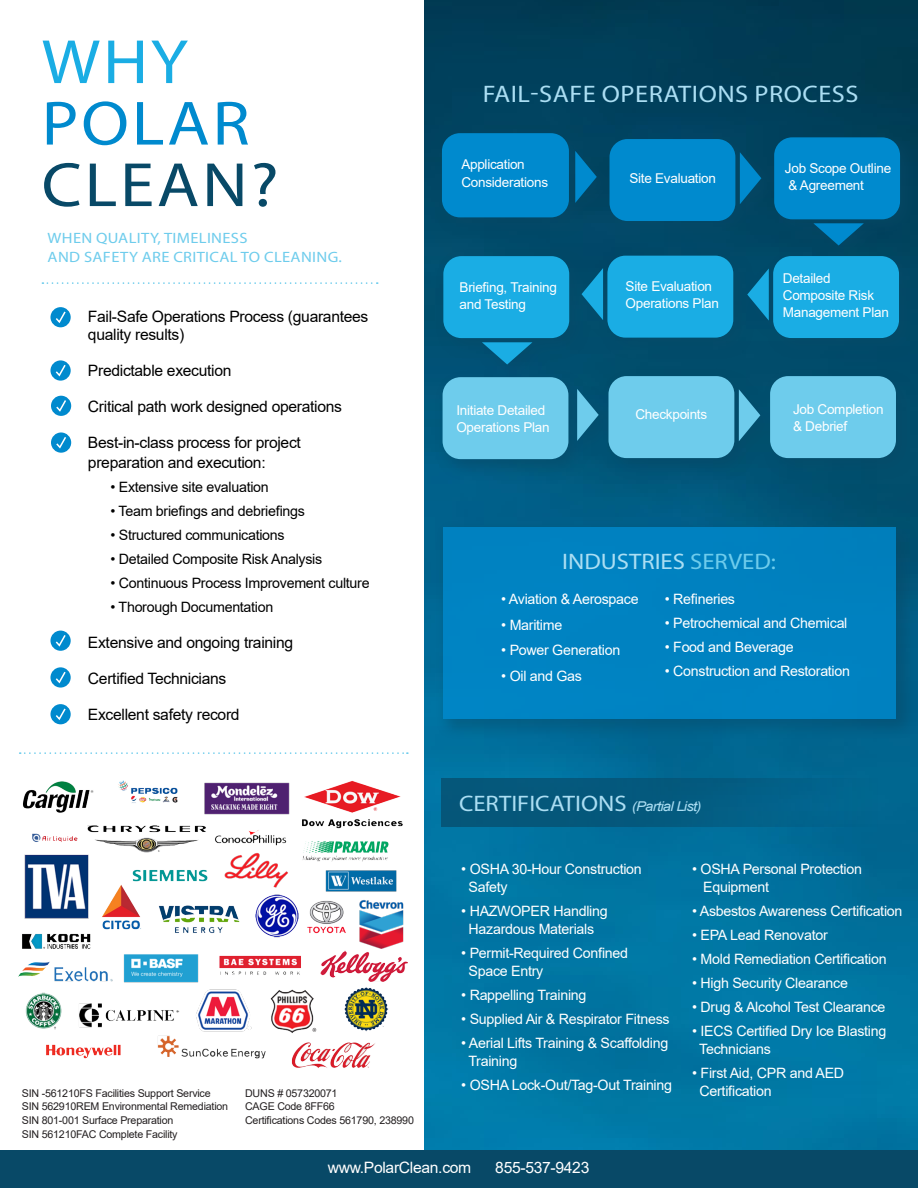
<style>
.page{position:relative;width:918px;height:1188px;background:#fff}
.page>*{position:absolute;margin:0;border:0;box-sizing:border-box;transform-origin:0 0}
.t1{font:63px/61.5px "Myriad Pro";letter-spacing:.04em;color:#008ace;scale:1.1 1}
.t2{font:63px "Myriad Pro";letter-spacing:.04em;color:#084967;scale:1.1 1}
.t3{font:24px "Myriad Pro";letter-spacing:.02em;color:#abdef3;scale:1.1 1}
.t4{font:22.5px "Myriad Pro";color:#abdef3;scale:1.1 1}
.t5{font:15.6px "Arial";letter-spacing:-.02em;color:#000}
.t6{font:15.6px "Arial";letter-spacing:-.02em;color:#fff}
.t7{font:15px "Myriad Pro";letter-spacing:.02em;color:#6eccec;scale:1.1 1}
.t8{font:14.25px/18px "Arial";letter-spacing:-.02em;color:#fff}
.t9{font:14.25px "Arial";letter-spacing:-.02em;color:#000}
.t10{font:13.5px/17.1px "Arial";letter-spacing:-.02em;color:#fff}
.t11{font:10.65px "Arial";letter-spacing:-.02em;color:#231f20}
.s1{color:#1aade4}
.s2{color:#6eccec}
.s3{font-family:"Arial";font-style:italic;font-size:13.5px}
</style>
<div class="page">
<img style="left:424px;top:0;width:494px;height:1150px">
<img style="left:19px;top:780px;width:389px;height:288px">
<div style="left:0;top:1150px;width:918px;height:38px;background:#084967"></div>
<div style="left:435px;top:519px;width:483px;height:221px;background:#084967;opacity:.6"></div>
<div style="left:443px;top:527px;width:453px;height:192px;background:#0082c1"></div>
<svg style="left:50px;top:307px;width:21px;height:20px"></svg>
<svg style="left:54px;top:310px;width:13px;height:14px"></svg>
<svg style="left:50px;top:360px;width:21px;height:21px"></svg>
<svg style="left:54px;top:363px;width:13px;height:15px"></svg>
<svg style="left:50px;top:631px;width:21px;height:20px"></svg>
<svg style="left:54px;top:633px;width:13px;height:15px"></svg>
<svg style="left:50px;top:667px;width:21px;height:21px"></svg>
<svg style="left:54px;top:670px;width:13px;height:15px"></svg>
<svg style="left:50px;top:704px;width:21px;height:20px"></svg>
<svg style="left:54px;top:707px;width:13px;height:14px"></svg>
<div style="left:51px;top:396px;width:20px;height:20px;background:#008ace;border-radius:50%"></div>
<svg style="left:56px;top:398px;width:12px;height:14px"></svg>
<svg style="left:51px;top:432px;width:20px;height:21px"></svg>
<svg style="left:55px;top:435px;width:13px;height:15px"></svg>
<svg style="left:42px;top:282px;width:336px;height:2px"></svg>
<div style="left:433px;top:125px;width:485px;height:356px;background:#084967;opacity:.6"></div>
<div style="left:610px;top:139px;width:125px;height:82px;background:#008ace;border-radius:18px"></div>
<svg style="left:740px;top:152px;width:21px;height:52px"></svg>
<div style="left:774px;top:137px;width:126px;height:82px;background:#008ace;border-radius:18px"></div>
<svg style="left:813px;top:223px;width:51px;height:23px"></svg>
<div style="left:443px;top:256px;width:126px;height:82px;background:#1aade4;border-radius:18px"></div>
<div style="left:607px;top:256px;width:126px;height:82px;background:#1aade4;border-radius:18px"></div>
<svg style="left:582px;top:268px;width:21px;height:52px"></svg>
<div style="left:608px;top:376px;width:126px;height:82px;background:#6eccec;border-radius:18px"></div>
<svg style="left:739px;top:389px;width:21px;height:52px"></svg>
<div style="left:770px;top:376px;width:126px;height:82px;background:#6eccec;border-radius:18px"></div>
<div style="left:443px;top:377px;width:125px;height:82px;background:#6eccec;border-radius:18px"></div>
<svg style="left:577px;top:389px;width:22px;height:52px"></svg>
<div style="left:442px;top:133px;width:127px;height:84px;background:#008ace;border-radius:18px"></div>
<svg style="left:575px;top:151px;width:22px;height:52px"></svg>
<div style="left:773px;top:256px;width:126px;height:82px;background:#1aade4;border-radius:18px"></div>
<svg style="left:747px;top:268px;width:22px;height:53px"></svg>
<svg style="left:482px;top:342px;width:50px;height:23px"></svg>
<div style="left:442px;top:778px;width:436px;height:48px;background:linear-gradient(to right,#065375,#01658e)"></div>
<svg style="left:20px;top:752px;width:388px;height:2px"></svg>
<p class="t1" style="left:42px;top:30px;width:191px"><span class="s1">WHY<br></span>POLAR</p>
<p class="t2" style="left:42px;top:146px;width:217px">CLEAN?</p>
<p class="t7" style="left:48px;top:228px;width:183px">WHEN QUALITY, TIMELINESS</p>
<p class="t7" style="left:48px;top:248px;width:269px">AND SAFETY ARE CRITICAL TO CLEANING.</p>
<p class="t5" style="left:88px;top:306px;width:282px">Fail-Safe Operations Process (guarantees</p>
<p class="t5" style="left:88px;top:324px;width:98px">quality results)</p>
<p class="t5" style="left:88px;top:360px;width:145px">Predictable execution</p>
<p class="t5" style="left:88px;top:396px;width:256px">Critical path work designed operations</p>
<p class="t5" style="left:88px;top:432px;width:214px">Best-in-class process for project</p>
<p class="t5" style="left:88px;top:451px;width:179px">preparation and execution:</p>
<p class="t9" style="left:110px;top:477px;width:160px">• Extensive site evaluation</p>
<p class="t9" style="left:110px;top:501px;width:196px">• Team briefings and debriefings</p>
<p class="t9" style="left:110px;top:525px;width:176px">• Structured communications</p>
<p class="t9" style="left:110px;top:549px;width:213px">• Detailed Composite Risk Analysis</p>
<p class="t9" style="left:110px;top:573px;width:261px">• Continuous Process Improvement culture</p>
<p class="t9" style="left:110px;top:597px;width:164px">• Thorough Documentation</p>
<p class="t5" style="left:88px;top:631px;width:207px">Extensive and ongoing training</p>
<p class="t5" style="left:88px;top:667px;width:140px">Certified Technicians</p>
<p class="t5" style="left:88px;top:703px;width:153px">Excellent safety record</p>
<p class="t3" style="left:483px;top:79px;width:343px">FAIL-SAFE OPERATIONS PROCESS</p>
<p class="t10" style="left:461px;top:156px;width:65px">Application</p>
<p class="t10" style="left:461px;top:173px;width:88px">Considerations</p>
<p class="t10" style="left:629px;top:170px;width:88px">Site Evaluation</p>
<p class="t10" style="left:785px;top:160px;width:108px">Job Scope Outline &amp; Agreement</p>
<p class="t10" style="left:460px;top:279px;width:99px">Briefing, Training and Testing</p>
<p class="t10" style="left:456px;top:401px;width:95px">Initiate Detailed<br>Operations Plan</p>
<p class="t10" style="left:626px;top:278px;width:88px">Site Evaluation</p>
<p class="t10" style="left:626px;top:295px;width:95px">Operations Plan</p>
<p class="t10" style="left:783px;top:270px;width:108px">Detailed<br>Composite Risk<br>Management Plan</p>
<p class="t10" style="left:635px;top:406px;width:73px">Checkpoints</p>
<p class="t10" style="left:793px;top:400px;width:92px">Job Completion &amp; Debrief</p>
<p class="t4" style="left:562px;top:547px;width:196px">INDUSTRIES <span class="s2">SERVED:</span></p>
<p class="t8" style="left:501px;top:590px;width:139px">• Aviation &amp; Aerospace</p>
<p class="t8" style="left:501px;top:615px;width:63px">• Maritime</p>
<p class="t8" style="left:501px;top:641px;width:120px">• Power Generation</p>
<p class="t8" style="left:501px;top:666px;width:82px">• Oil and Gas</p>
<p class="t8" style="left:665px;top:590px;width:72px">• Refineries</p>
<p class="t8" style="left:665px;top:614px;width:184px">• Petrochemical and Chemical</p>
<p class="t8" style="left:665px;top:638px;width:130px">• Food and Beverage</p>
<p class="t8" style="left:665px;top:662px;width:187px">• Construction and Restoration</p>
<p class="t4" style="left:459px;top:790px;width:222px">CERTIFICATIONS <span class="s3">(Partial List)</span></p>
<p class="t11" style="left:22px;top:1085px;width:190px">SIN -561210FS Facilities Support Service</p>
<p class="t11" style="left:22px;top:1099px;width:208px">SIN 562910REM Environmental Remediation</p>
<p class="t11" style="left:22px;top:1113px;width:153px">SIN 801-001 Surface Preparation</p>
<p class="t11" style="left:22px;top:1127px;width:157px">SIN 561210FAC Complete Facility</p>
<p class="t8" style="left:461px;top:860px;width:182px">• OSHA 30-Hour Construction</p>
<p class="t8" style="left:469px;top:878px;width:40px">Safety</p>
<p class="t8" style="left:461px;top:902px;width:148px">• HAZWOPER Handling</p>
<p class="t8" style="left:469px;top:920px;width:127px">Hazardous Materials</p>
<p class="t8" style="left:461px;top:944px;width:168px">• Permit-Required Confined</p>
<p class="t8" style="left:469px;top:962px;width:76px">Space Entry</p>
<p class="t8" style="left:461px;top:986px;width:127px">• Rappelling Training</p>
<p class="t8" style="left:461px;top:1010px;width:210px">• Supplied Air &amp; Respirator Fitness</p>
<p class="t8" style="left:461px;top:1034px;width:208px">• Aerial Lifts Training &amp; Scaffolding</p>
<p class="t8" style="left:468px;top:1052px;width:50px">Training</p>
<p class="t8" style="left:461px;top:1076px;width:212px">• OSHA Lock-Out/Tag-Out Training</p>
<p class="t11" style="left:245px;top:1085px;width:94px">DUNS # 057320071</p>
<p class="t11" style="left:245px;top:1099px;width:91px">CAGE Code 8FF66</p>
<p class="t11" style="left:245px;top:1112px;width:170px">Certifications Codes 561790, 238990</p>
<p class="t6" style="left:328px;top:1157px;width:145px">www.PolarClean.com</p>
<p class="t6" style="left:495px;top:1157px;width:96px">855-537-9423</p>
<p class="t8" style="left:703px;top:860px;width:160px;text-indent:-11px">• OSHA Personal Protection<br>Equipment</p>
<p class="t8" style="left:692px;top:902px;width:212px">• Asbestos Awareness Certification</p>
<p class="t8" style="left:692px;top:926px;width:137px">• EPA Lead Renovator</p>
<p class="t8" style="left:692px;top:950px;width:196px">• Mold Remediation Certification</p>
<p class="t8" style="left:692px;top:974px;width:157px">• High Security Clearance</p>
<p class="t8" style="left:692px;top:998px;width:195px">• Drug &amp; Alcohol Test Clearance</p>
<p class="t8" style="left:692px;top:1022px;width:196px">• IECS Certified Dry Ice Blasting</p>
<p class="t8" style="left:699px;top:1040px;width:73px">Technicians</p>
<p class="t8" style="left:700px;top:1064px;width:146px;text-indent:-7px">• First Aid, CPR and AED<br>Certification</p>
</div>
